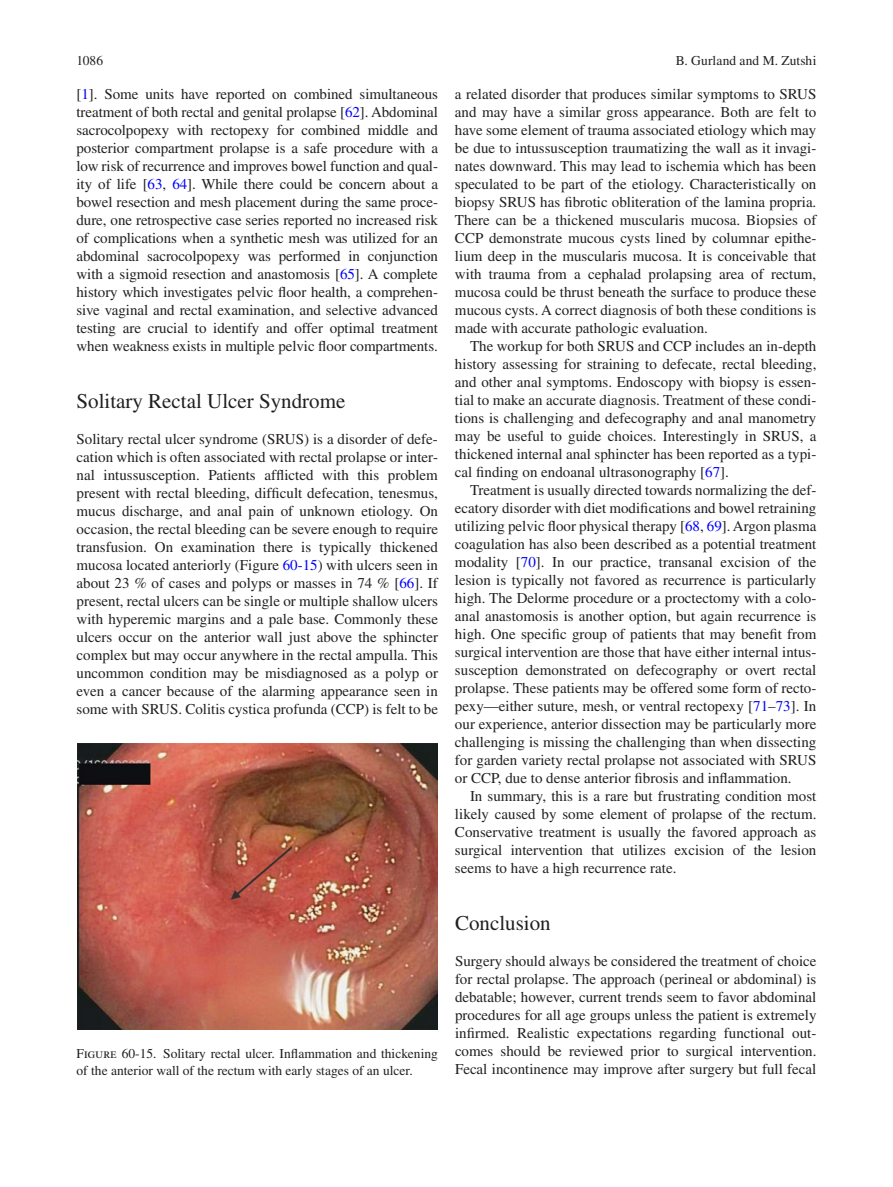
<style>
.page{position:relative;width:893px;height:1187px;background:#fff}
.page>*{position:absolute;margin:0;border:0;box-sizing:border-box;transform-origin:0 0}
.t1{font:21px "Ybhgbd Times";color:#231f20}
.t2{font:15px/18px "Ybhgbd Times";color:#231f20;text-align:justify}
.t3{font:13.5px/16.5px "Ybhgbd Times";color:#231f20}
.t4{font:13.5px "Rgmbrc Times";color:#231f20}
.s1{color:#0000fa}
.s2{font-family:"Cqqbmd Times Roman SC"}
</style>
<div class="page">
<img style="left:77px;top:743px;width:360px;height:285px">
<p class="t3" style="left:77px;top:52px;width:28px">1086</p>
<p class="t2" style="left:77px;top:85px;width:363px">[<span class="s1">1</span>]. Some units have reported on combined simultaneous treatment of both rectal and genital prolapse [<span class="s1">62</span>]. Abdominal sacrocolpopexy with rectopexy for combined middle and posterior compartment prolapse is a safe procedure with a low risk of recurrence and improves bowel function and qual&shy;ity of life [<span class="s1">63</span>, <span class="s1">64</span>]. While there could be concern about a bowel resection and mesh placement during the same proce&shy;dure, one retrospective case series reported no increased risk of complications when a synthetic mesh was utilized for an abdominal sacrocolpopexy was performed in conjunction with a sigmoid resection and anastomosis [<span class="s1">65</span>]. A complete history which investigates pelvic floor health, a comprehen&shy;sive vaginal and rectal examination, and selective advanced testing are crucial to identify and offer optimal treatment when weakness exists in multiple pelvic floor compartments.</p>
<h1 class="t1" style="left:77px;top:389px;width:270px">Solitary Rectal Ulcer Syndrome</h1>
<p class="t2" style="left:77px;top:430px;width:363px">Solitary rectal ulcer syndrome (SRUS) is a disorder of defe&shy;cation which is often associated with rectal prolapse or inter&shy;nal intussusception. Patients afflicted with this problem present with rectal bleeding, difficult defecation, tenesmus, mucus discharge, and anal pain of unknown etiology. On occasion, the rectal bleeding can be severe enough to require transfusion. On examination there is typically thickened mucosa located anteriorly (Figure <span class="s1">60-15</span>) with ulcers seen in about 23 % of cases and polyps or masses in 74 % [<span class="s1">66</span>]. If present, rectal ulcers can be single or multiple shallow ulcers with hyperemic margins and a pale base. Commonly these ulcers occur on the anterior wall just above the sphincter complex but may occur anywhere in the rectal ampulla. This uncommon condition may be misdiagnosed as a polyp or even a cancer because of the alarming appearance seen in some with SRUS. Colitis cystica profunda (CCP) is felt to be</p>
<p class="t3" style="left:77px;top:1045px;width:363px"><span class="s2">Figure</span> 60-15. Solitary rectal ulcer. Inflammation and thickening of the anterior wall of the rectum with early stages of an ulcer.</p>
<p class="t4" style="left:676px;top:53px;width:142px">B. Gurland and M. Zutshi</p>
<p class="t2" style="left:455px;top:85px;width:363px">a related disorder that produces similar symptoms to SRUS and may have a similar gross appearance. Both are felt to have some element of trauma associated etiology which may be due to intussusception traumatizing the wall as it invagi&shy;nates downward. This may lead to ischemia which has been speculated to be part of the etiology. Characteristically on biopsy SRUS has fibrotic obliteration of the lamina propria.<br>There can be a thickened muscularis mucosa. Biopsies of CCP demonstrate mucous cysts lined by columnar epithe&shy;lium deep in the muscularis mucosa. It is conceivable that with trauma from a cephalad prolapsing area of rectum, mucosa could be thrust beneath the surface to produce these mucous cysts. A correct diagnosis of both these conditions is made with accurate pathologic evaluation.</p>
<p class="t2" style="left:455px;top:337px;width:363px;text-indent:15px">The workup for both SRUS and CCP includes an in-depth history assessing for straining to defecate, rectal bleeding, and other anal symptoms. Endoscopy with biopsy is essen&shy;tial to make an accurate diagnosis. Treatment of these condi&shy;tions is challenging and defecography and anal manometry may be useful to guide choices. Interestingly in SRUS, a thickened internal anal sphincter has been reported as a typi&shy;cal finding on endoanal ultrasonography [<span class="s1">67</span>].</p>
<p class="t2" style="left:455px;top:481px;width:363px;text-indent:15px">Treatment is usually directed towards normalizing the def&shy;ecatory disorder with diet modifications and bowel retraining utilizing pelvic floor physical therapy [<span class="s1">68</span>, <span class="s1">69</span>]. Argon plasma coagulation has also been described as a potential treatment modality [<span class="s1">70</span>]. In our practice, transanal excision of the lesion is typically not favored as recurrence is particularly high. The Delorme procedure or a proctectomy with a colo&shy;anal anastomosis is another option, but again recurrence is high. One specific group of patients that may benefit from surgical intervention are those that have either internal intus&shy;susception demonstrated on defecography or overt rectal prolapse. These patients may be offered some form of recto&shy;pexy—either suture, mesh, or ventral rectopexy [<span class="s1">71</span>–<span class="s1">73</span>]. In our experience, anterior dissection may be particularly more challenging is missing the challenging than when dissecting for garden variety rectal prolapse not associated with SRUS or CCP, due to dense anterior fibrosis and inflammation.</p>
<p class="t2" style="left:455px;top:787px;width:363px;text-indent:15px">In summary, this is a rare but frustrating condition most likely caused by some element of prolapse of the rectum.<br>Conservative treatment is usually the favored approach as surgical intervention that utilizes excision of the lesion seems to have a high recurrence rate.</p>
<h1 class="t1" style="left:455px;top:911px;width:97px">Conclusion</h1>
<p class="t2" style="left:455px;top:952px;width:363px">Surgery should always be considered the treatment of choice for rectal prolapse. The approach (perineal or abdominal) is debatable; however, current trends seem to favor abdominal procedures for all age groups unless the patient is extremely infirmed. Realistic expectations regarding functional out&shy;comes should be reviewed prior to surgical intervention.<br>Fecal incontinence may improve after surgery but full fecal</p>
</div>
